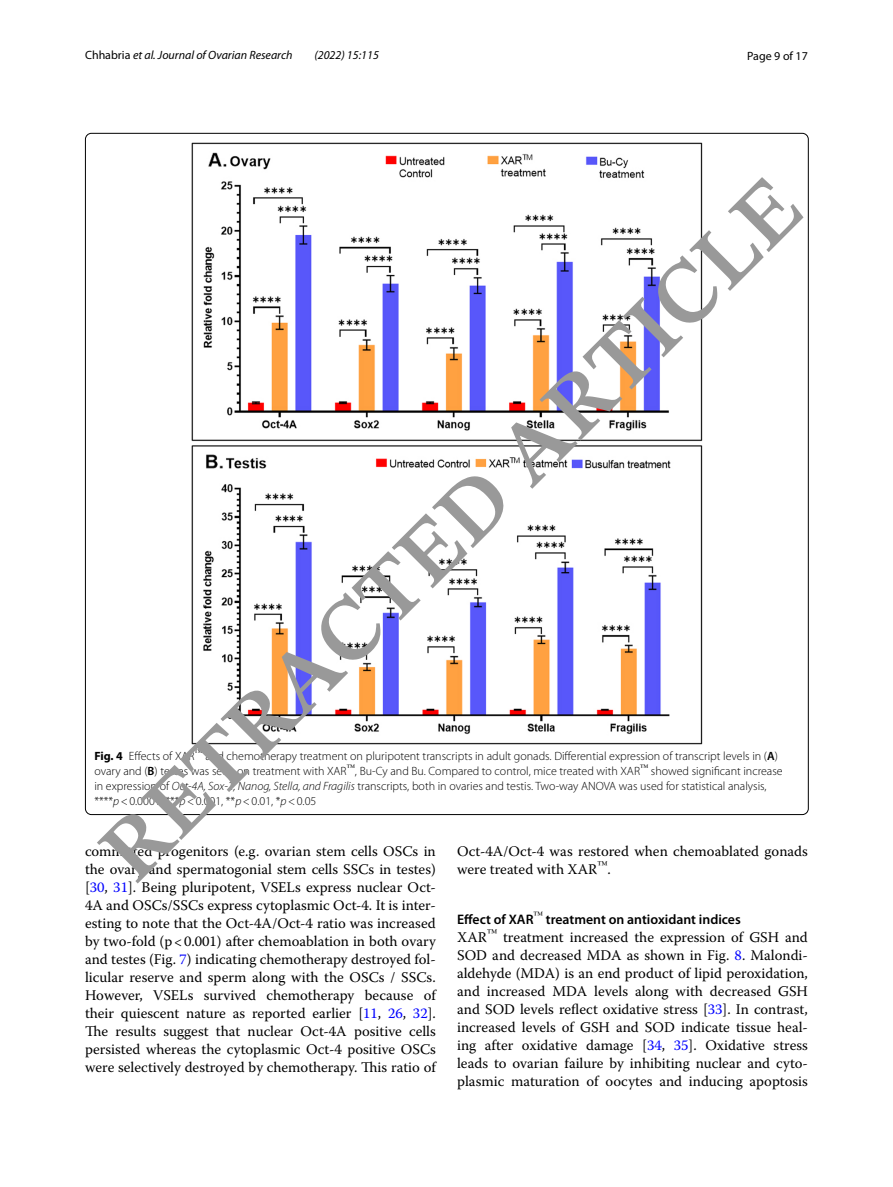
<style>
.page{position:relative;width:893px;height:1187px;background:#fff}
.page>*{position:absolute;margin:0;border:0;box-sizing:border-box;transform-origin:0 0}
.t1{font:600 87.9px "STIX Two Text";color:#999}
.t2{font:14.7px/18px "Warnock Pro";color:#000;text-align:justify}
.t3{font:600 13.8px "Myriad Pro";color:#000}
.t4{font:300 12px/15px "Myriad Pro";color:#000}
.t5{font:italic 12px "Myriad Pro";color:#000}
.t6{font:12px "Myriad Pro";color:#000}
.s1{font-style:normal}
.s2{font-weight:700}
.s3{font-weight:600}
.s4{font-style:italic}
.s5{color:#00f}
</style>
<div class="page">
<img style="left:192px;top:142px;width:510px;height:602px">
<p class="t5" style="left:85px;top:48px;width:209px"><span class="s1">Chhabria</span> et al. Journal of Ovarian Research</p>
<p class="t5" style="left:314px;top:48px;width:66px">(2022) 15:115</p>
<p class="t6" style="left:747px;top:48px;width:62px">Page 9 of 17</p>
<h1 class="t1" style="left:88px;top:838px;width:951px;rotate:-45deg">RETRACTED ARTICLE</h1>
<p class="t4" style="left:94px;top:748px;width:690px"><span class="s2">Fig. 4</span> Effects of XAR<sup>™</sup> and chemotherapy treatment on pluripotent transcripts in adult gonads. Differential expression of transcript levels in (<span class="s3">A</span>) ovary and (<span class="s3">B</span>) testes was seen on treatment with XAR<sup>™</sup>, Bu-Cy and Bu. Compared to control, mice treated with XAR<sup>™</sup> showed significant increase in expression of <span class="s4">Oct-4A, Sox-2, Nanog, Stella, and Fragilis</span> transcripts, both in ovaries and testis. Two-way ANOVA was used for statistical analysis, ****<span class="s4">p</span>&lt;0.0001, ***<span class="s4">p</span>&lt;0.001, **<span class="s4">p</span>&lt;0.01, *<span class="s4">p</span>&lt;0.05</p>
<p class="t2" style="left:85px;top:841px;width:352px">committed progenitors (e.g. ovarian stem cells OSCs in the ovary and spermatogonial stem cells SSCs in testes) [<span class="s5">30</span>, <span class="s5">31</span>]. Being pluripotent, VSELs express nuclear Oct-4A and OSCs/SSCs express cytoplasmic Oct-4. It is inter&shy;esting to note that the Oct-4A/Oct-4 ratio was increased by two-fold (p&lt;0.001) after chemoablation in both ovary and testes (Fig. <span class="s5">7</span>) indicating chemotherapy destroyed fol&shy;licular reserve and sperm along with the OSCs / SSCs.<br>However, VSELs survived chemotherapy because of their quiescent nature as reported earlier [<span class="s5">11</span>, <span class="s5">26</span>, <span class="s5">32</span>].<br>The results suggest that nuclear Oct-4A positive cells persisted whereas the cytoplasmic Oct-4 positive OSCs were selectively destroyed by chemotherapy. This ratio of</p>
<p class="t2" style="left:457px;top:841px;width:352px">Oct-4A/Oct-4 was restored when chemoablated gonads were treated with XAR<sup>™</sup>.</p>
<p class="t3" style="left:457px;top:910px;width:285px">Effect of XAR<sup>™</sup> treatment on antioxidant indices</p>
<p class="t2" style="left:457px;top:927px;width:352px">XAR<sup>™</sup> treatment increased the expression of GSH and SOD and decreased MDA as shown in Fig. <span class="s5">8</span>. Malondi&shy;aldehyde (MDA) is an end product of lipid peroxidation, and increased MDA levels along with decreased GSH and SOD levels reflect oxidative stress [<span class="s5">33</span>]. In contrast, increased levels of GSH and SOD indicate tissue heal&shy;ing after oxidative damage [<span class="s5">34</span>, <span class="s5">35</span>]. Oxidative stress leads to ovarian failure by inhibiting nuclear and cyto&shy;plasmic maturation of oocytes and inducing apoptosis</p>
</div>
